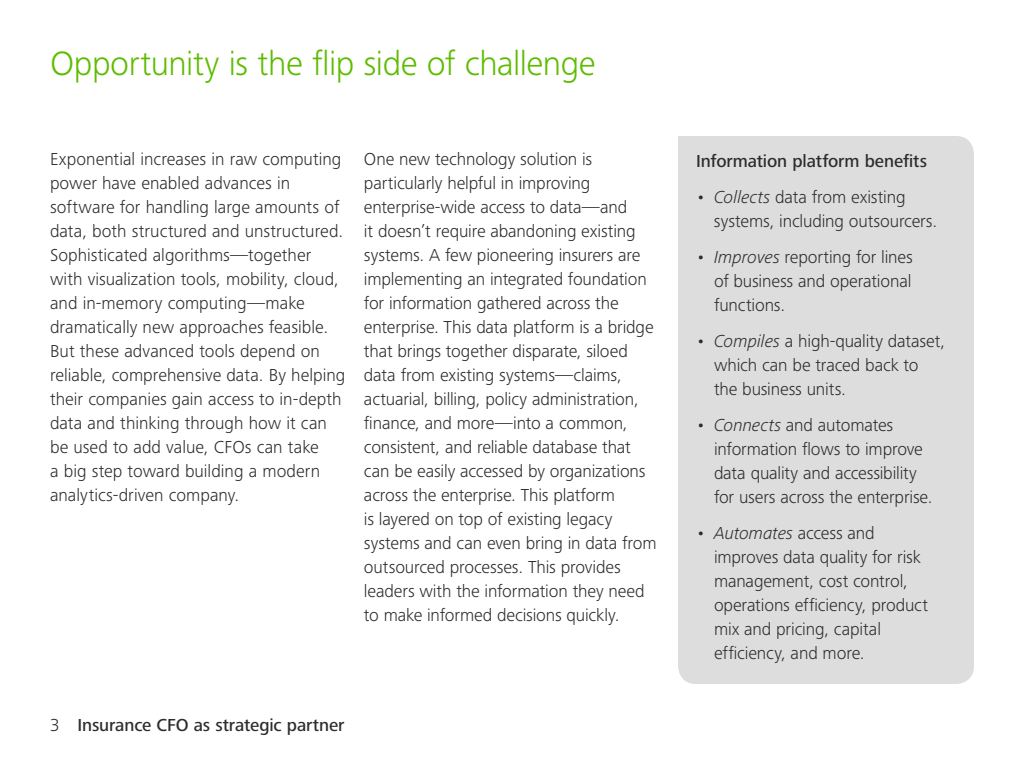
<style>
.page{position:relative;width:1024px;height:768px;background:#fff}
.page>*{position:absolute;margin:0;border:0;box-sizing:border-box;transform-origin:0 0}
.Dynamic_Page_Title_1{font:300 35px "Frutiger Next Pro";letter-spacing:-.015em;color:#5ebc00}
.Dymanic_Body_Copy{font:300 18px/24px "Frutiger Next Pro";letter-spacing:-.005em;color:#2c2c2c}
.Dynamic_Heading{font:500 18px "Frutiger Next Pro";letter-spacing:-.005em;color:#2c2c2c}
.s1{font-style:italic}
.s2{font-weight:300}
</style>
<div class="page">
<div style="left:678px;top:136px;width:296px;height:548px;background:#ddd"></div>
<p class="Dynamic_Page_Title_1" style="left:50px;top:44px;width:547px">Opportunity is the flip side of challenge</p>
<p class="Dymanic_Body_Copy" style="left:50px;top:147px;width:297px">Exponential increases in raw computing power have enabled advances in software for handling large amounts of data, both structured and unstructured.<br>Sophisticated algorithms—together with visualization tools, mobility, cloud, and in-memory computing—make dramatically new approaches feasible.<br>But these advanced tools depend on reliable, comprehensive data. By helping their companies gain access to in-depth data and thinking through how it can be used to add value, CFOs can take<br>a big step toward building a modern analytics-driven company.</p>
<p class="Dymanic_Body_Copy" style="left:364px;top:147px;width:294px">One new technology solution is particularly helpful in improving enterprise-wide access to data—and<br>it doesn’t require abandoning existing systems. A few pioneering insurers are implementing an integrated foundation for information gathered across the enterprise. This data platform is a bridge that brings together disparate, siloed data from existing systems—claims, actuarial, billing, policy administration, finance, and more—into a common, consistent, and reliable database that can be easily accessed by organizations across the enterprise. This platform<br>is layered on top of existing legacy systems and can even bring in data from outsourced processes. This provides leaders with the information they need to make informed decisions quickly.</p>
<p class="Dynamic_Heading" style="left:696px;top:151px;width:233px">Information platform benefits</p>
<p class="Dymanic_Body_Copy" style="left:714px;top:185px;width:225px;text-indent:-18px">• <span class="s1">Collects</span> data from existing systems, including outsourcers.</p>
<p class="Dymanic_Body_Copy" style="left:714px;top:245px;width:200px;text-align:justify;text-indent:-18px">• <span class="s1">Improves</span> reporting for lines of business and operational functions.</p>
<p class="Dymanic_Body_Copy" style="left:714px;top:329px;width:233px;text-indent:-18px">• <span class="s1">Compiles</span> a high-quality dataset, which can be traced back to the business units.</p>
<p class="Dymanic_Body_Copy" style="left:714px;top:413px;width:220px;text-indent:-18px">• <span class="s1">Connects</span> and automates information flows to improve data quality and accessibility for users across the enterprise.</p>
<p class="Dymanic_Body_Copy" style="left:714px;top:521px;width:216px;text-indent:-18px">• <span class="s1">Automates</span> access and improves data quality for risk management, cost control, operations efficiency, product mix and pricing, capital efficiency, and more.</p>
<p class="Dynamic_Heading" style="left:50px;top:715px;width:296px"><span class="s2">3</span> Insurance CFO as strategic partner</p>
</div>
